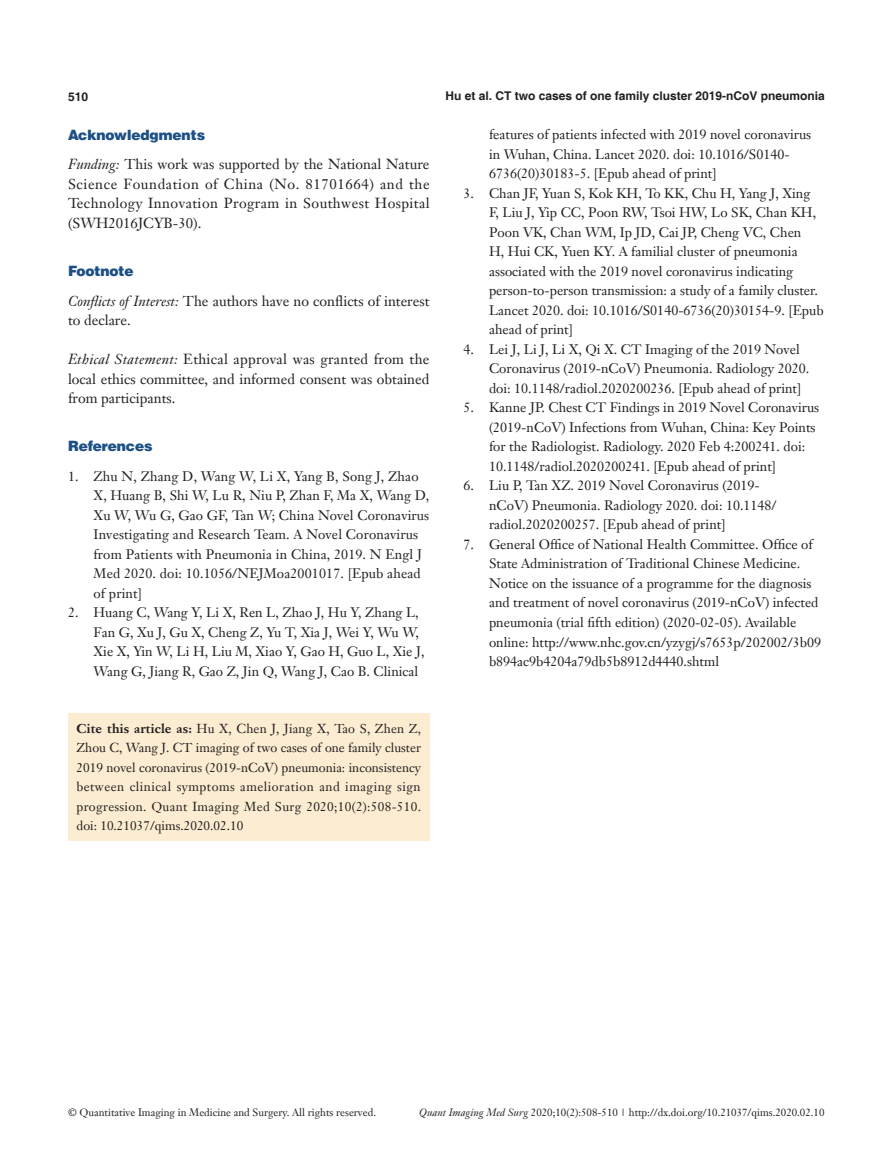
<style>
.page{position:relative;width:893px;height:1170px;background:#fff}
.page>*{position:absolute;margin:0;border:0;box-sizing:border-box;transform-origin:0 0}
.t1{font:14.25px/19.5px "Janson Text LT";color:#231f20;text-align:justify}
.t2{font:900 14.25px "Helvetica";color:#1c5085}
.t3{font:13.5px/19.5px "Janson Text LT";color:#231f20}
.Cite{font:12.75px/19.5px "Janson Text LT";letter-spacing:.025em;color:#231f20;text-align:justify}
.t4{font:700 12px "Helvetica";color:#231f20}
.t5{font:10.5px "Janson Text LT";color:#231f20}
.s1{font-style:italic}
.s2{font-weight:700}
</style>
<div class="page">
<div style="left:68px;top:713px;width:361px;height:127px;background:#fcedd2"></div>
<p class="t4" style="left:68px;top:89px;width:22px">510</p>
<p class="t4" style="left:445px;top:88px;width:381px">Hu et al. CT two cases of one family cluster 2019-nCoV pneumonia</p>
<p class="t2" style="left:68px;top:126px;width:139px">Acknowledgments</p>
<p class="t1" style="left:68px;top:154px;width:363px"><span class="s1">Funding:</span> This work was supported by the National Nature Science Foundation of China (No. 81701664) and the Technology Innovation Program in Southwest Hospital (SWH2016JCYB-30).</p>
<p class="t2" style="left:68px;top:262px;width:67px">Footnote</p>
<p class="t1" style="left:68px;top:291px;width:363px"><span class="s1">Conflicts of Interest:</span> The authors have no conflicts of interest to declare.</p>
<p class="t1" style="left:68px;top:349px;width:363px"><span class="s1">Ethical Statement:</span> Ethical approval was granted from the local ethics committee, and informed consent was obtained from participants.</p>
<p class="t2" style="left:68px;top:437px;width:86px">References</p>
<p class="t3" style="left:94px;top:466px;width:337px;text-indent:-26px">1. Zhu N, Zhang D, Wang W, Li X, Yang B, Song J, Zhao X, Huang B, Shi W, Lu R, Niu P, Zhan F, Ma X, Wang D, Xu W, Wu G, Gao GF, Tan W; China Novel Coronavirus Investigating and Research Team. A Novel Coronavirus from Patients with Pneumonia in China, 2019. N Engl J Med 2020. doi: 10.1056/NEJMoa2001017. [Epub ahead of print]</p>
<p class="t3" style="left:94px;top:602px;width:332px;text-indent:-26px">2. Huang C, Wang Y, Li X, Ren L, Zhao J, Hu Y, Zhang L, Fan G, Xu J, Gu X, Cheng Z, Yu T, Xia J, Wei Y, Wu W, Xie X, Yin W, Li H, Liu M, Xiao Y, Gao H, Guo L, Xie J, Wang G, Jiang R, Gao Z, Jin Q, Wang J, Cao B. Clinical</p>
<p class="Cite" style="left:77px;top:718px;width:346px"><span class="s2">Cite this article as:</span> Hu X, Chen J, Jiang X, Tao S, Zhen Z, Zhou C, Wang J. CT imaging of two cases of one family cluster 2019 novel coronavirus (2019-nCoV) pneumonia: inconsistency between clinical symptoms amelioration and imaging sign progression. Quant Imaging Med Surg 2020;10(2):508-510. doi: 10.21037/qims.2020.02.10</p>
<p class="t3" style="left:489px;top:125px;width:324px">features of patients infected with 2019 novel coronavirus in Wuhan, China. Lancet 2020. doi: 10.1016/S0140-<br>6736(20)30183-5. [Epub ahead of print]</p>
<p class="t3" style="left:489px;top:183px;width:336px;text-indent:-26px">3. Chan JF, Yuan S, Kok KH, To KK, Chu H, Yang J, Xing F, Liu J, Yip CC, Poon RW, Tsoi HW, Lo SK, Chan KH, Poon VK, Chan WM, Ip JD, Cai JP, Cheng VC, Chen<br>H, Hui CK, Yuen KY. A familial cluster of pneumonia associated with the 2019 novel coronavirus indicating person-to-person transmission: a study of a family cluster.<br>Lancet 2020. doi: 10.1016/S0140-6736(20)30154-9. [Epub ahead of print]</p>
<p class="t3" style="left:489px;top:339px;width:322px;text-indent:-26px">4. Lei J, Li J, Li X, Qi X. CT Imaging of the 2019 Novel<br>Coronavirus (2019-nCoV) Pneumonia. Radiology 2020. doi: 10.1148/radiol.2020200236. [Epub ahead of print]</p>
<p class="t3" style="left:489px;top:398px;width:332px;text-indent:-26px">5. Kanne JP. Chest CT Findings in 2019 Novel Coronavirus (2019-nCoV) Infections from Wuhan, China: Key Points for the Radiologist. Radiology. 2020 Feb 4:200241. doi:<br>10.1148/radiol.2020200241. [Epub ahead of print]</p>
<p class="t3" style="left:489px;top:476px;width:289px;text-indent:-26px">6. Liu P, Tan XZ. 2019 Novel Coronavirus (2019- nCoV) Pneumonia. Radiology 2020. doi: 10.1148/ radiol.2020200257. [Epub ahead of print]</p>
<p class="t3" style="left:489px;top:534px;width:334px;text-indent:-26px">7. General Office of National Health Committee. Office of State Administration of Traditional Chinese Medicine.<br>Notice on the issuance of a programme for the diagnosis and treatment of novel coronavirus (2019-nCoV) infected pneumonia (trial fifth edition) (2020-02-05). Available online: http://www.nhc.gov.cn/yzygj/s7653p/202002/3b09 b894ac9b4204a79db5b8912d4440.shtml</p>
<p class="t5" style="left:68px;top:1105px;width:310px">© Quantitative Imaging in Medicine and Surgery. All rights reserved.</p>
<p class="t5" style="left:419px;top:1105px;width:407px"><span class="s1">Quant Imaging Med Surg</span> 2020;10(2):508-510 | http://dx.doi.org/10.21037/qims.2020.02.10</p>
</div>
